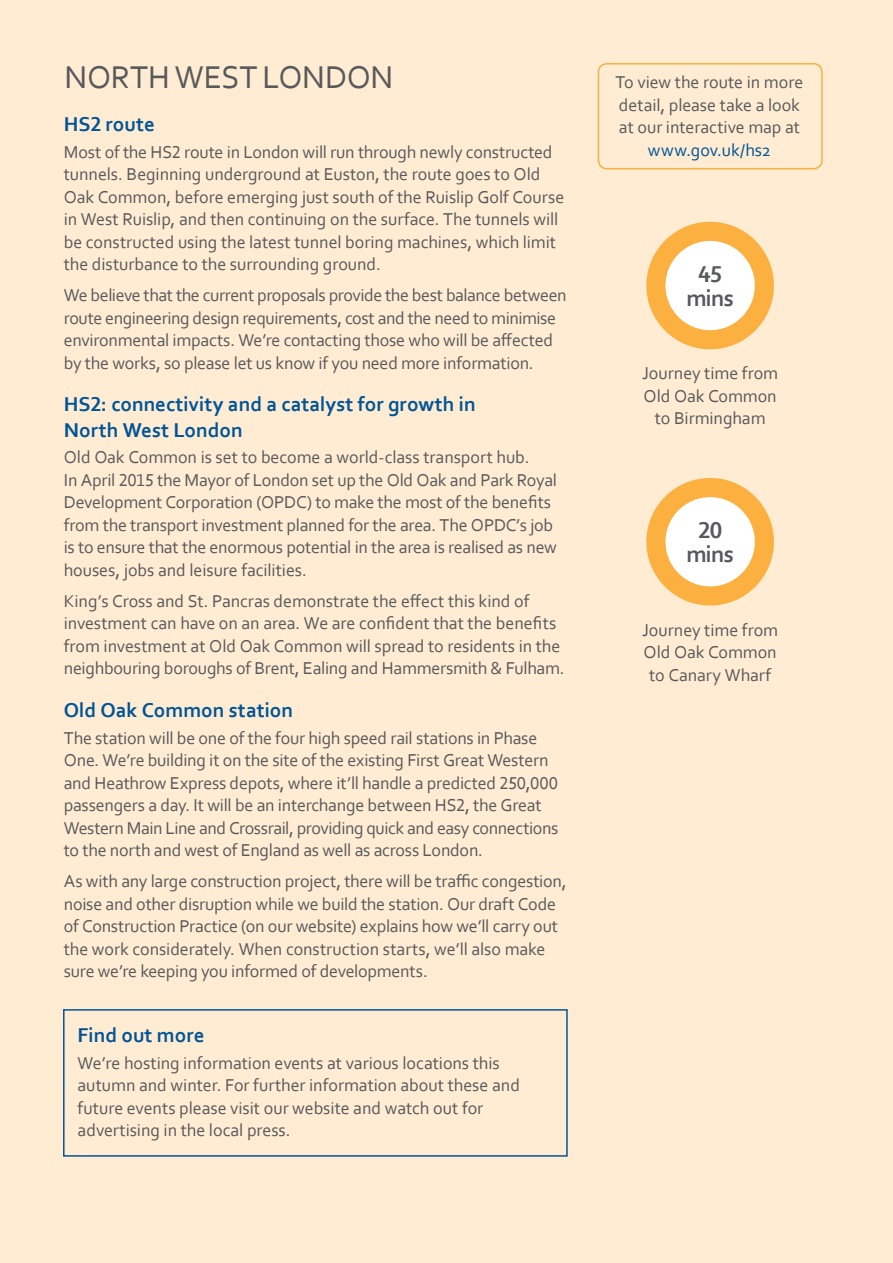
<style>
.page{position:relative;width:893px;height:1263px;background:#ffecd3}
.page>*{position:absolute;margin:0;border:0;box-sizing:border-box;transform-origin:0 0}
.t1{font:33px "Corbel";letter-spacing:-.01em;color:#58595b}
.t2{font:700 24px/24px "Corbel";letter-spacing:-.035em;color:#58595b;text-align:center}
.t3{font:700 21px/25.5px "Corbel";color:#005596}
.t4{font:18px/22.5px "Corbel";letter-spacing:-.01em;color:#58595b}
.t5{font:18px "Corbel";letter-spacing:-.005em;color:#005596}
</style>
<div class="page">
<div style="left:646px;top:222px;width:128px;height:127px;background:#fbb040;border-radius:50%"></div>
<div style="left:665px;top:241px;width:90px;height:89px;background:#fff;border-radius:50%"></div>
<div style="left:63px;top:1009px;width:505px;height:148px;border:2px solid #005596"></div>
<div style="left:646px;top:478px;width:128px;height:127px;background:#fbb040;border-radius:50%"></div>
<div style="left:665px;top:497px;width:90px;height:89px;background:#fff;border-radius:50%"></div>
<div style="left:598px;top:63px;width:225px;height:106px;border:2px solid #fbb040;border-radius:9px"></div>
<h1 class="t1" style="left:64px;top:57px;width:331px">NORTH WEST LONDON</h1>
<p class="t3" style="left:64px;top:111px;width:93px">HS2 route</p>
<p class="t4" style="left:64px;top:140px;width:502px">Most of the HS2 route in London will run through newly constructed tunnels. Beginning underground at Euston, the route goes to Old Oak Common, before emerging just south of the Ruislip Golf Course in West Ruislip, and then continuing on the surface. The tunnels will be constructed using the latest tunnel boring machines, which limit the disturbance to the surrounding ground.</p>
<p class="t4" style="left:64px;top:283px;width:504px">We believe that the current proposals provide the best balance between route engineering design requirements, cost and the need to minimise environmental impacts. We’re contacting those who will be affected by the works, so please let us know if you need more information.</p>
<p class="t3" style="left:64px;top:391px;width:413px">HS2: connectivity and a catalyst for growth in<br>North West London</p>
<p class="t4" style="left:64px;top:446px;width:495px">Old Oak Common is set to become a world-class transport hub.<br>In April 2015 the Mayor of London set up the Old Oak and Park Royal Development Corporation (OPDC) to make the most of the benefits from the transport investment planned for the area. The OPDC’s job is to ensure that the enormous potential in the area is realised as new houses, jobs and leisure facilities.</p>
<p class="t4" style="left:64px;top:589px;width:502px">King’s Cross and St. Pancras demonstrate the effect this kind of investment can have on an area. We are confident that the benefits from investment at Old Oak Common will spread to residents in the neighbouring boroughs of Brent, Ealing and Hammersmith &amp; Fulham.</p>
<p class="t3" style="left:64px;top:697px;width:231px">Old Oak Common station</p>
<p class="t4" style="left:64px;top:726px;width:496px">The station will be one of the four high speed rail stations in Phase One. We’re building it on the site of the existing First Great Western and Heathrow Express depots, where it’ll handle a predicted 250,000 passengers a day. It will be an interchange between HS2, the Great Western Main Line and Crossrail, providing quick and easy connections to the north and west of England as well as across London.</p>
<p class="t4" style="left:64px;top:869px;width:504px">As with any large construction project, there will be traffic congestion, noise and other disruption while we build the station. Our draft Code of Construction Practice (on our website) explains how we’ll carry out the work considerately. When construction starts, we’ll also make sure we’re keeping you informed of developments.</p>
<p class="t3" style="left:78px;top:1022px;width:128px">Find out more</p>
<p class="t4" style="left:78px;top:1051px;width:444px">We’re hosting information events at various locations this autumn and winter. For further information about these and future events please visit our website and watch out for advertising in the local press.</p>
<p class="t4" style="left:616px;top:71px;width:189px">To view the route in more detail, please take a look at our interactive map at</p>
<p class="t5" style="left:648px;top:139px;width:125px">www.gov.uk/hs2</p>
<h2 class="t2" style="left:686px;top:261px;width:49px">45 mins</h2>
<p class="t4" style="left:642px;top:362px;width:138px;text-align:center">Journey time from<br>Old Oak Common to Birmingham</p>
<h2 class="t2" style="left:686px;top:517px;width:49px">20 mins</h2>
<p class="t4" style="left:642px;top:618px;width:138px;text-align:center">Journey time from<br>Old Oak Common to Canary Wharf</p>
</div>
